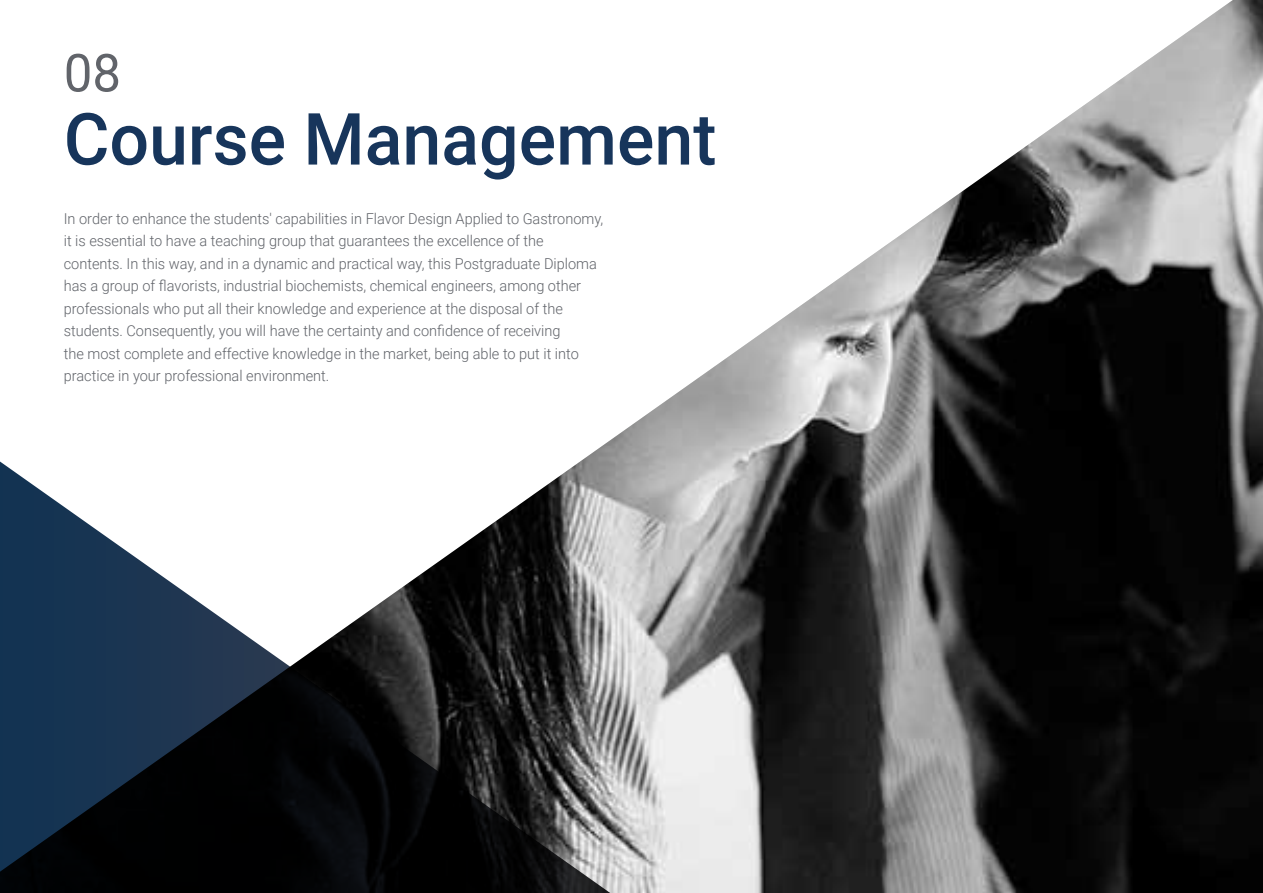
<style>
.page{position:relative;width:1263px;height:893px;background:#fff}
.page>*{position:absolute;margin:0;border:0;box-sizing:border-box;transform-origin:0 0}
.t1{font:500 72px "Roboto";color:#17355b}
.t2{font:52.5px "Roboto";color:#61646a}
.t3{font:300 15px/22.5px "Roboto";color:#61646a}
</style>
<div class="page">
<img style="left:602px;top:0;width:661px;height:893px">
<svg style="left:0;top:446px;width:640px;height:447px"></svg>
<h2 class="t2" style="left:64px;top:36px;width:59px">08</h2>
<h1 class="t1" style="left:64px;top:89px;width:654px">Course Management</h1>
<p class="t3" style="left:64px;top:207px;width:541px">In order to enhance the students' capabilities in Flavor Design Applied to Gastronomy, it is essential to have a teaching group that guarantees the excellence of the contents. In this way, and in a dynamic and practical way, this Postgraduate Diploma has a group of flavorists, industrial biochemists, chemical engineers, among other professionals who put all their knowledge and experience at the disposal of the students. Consequently, you will have the certainty and confidence of receiving<br>the most complete and effective knowledge in the market, being able to put it into practice in your professional environment.</p>
</div>
